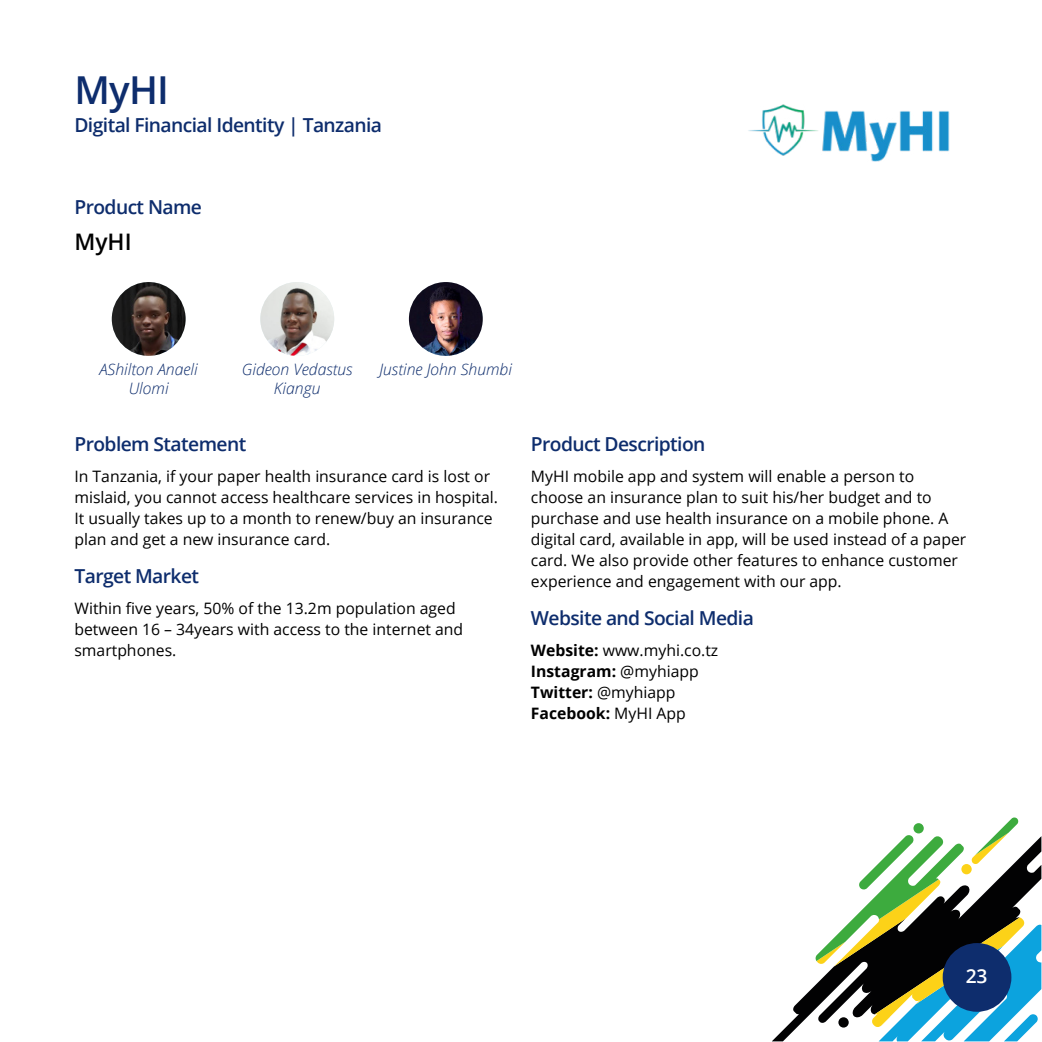
<style>
.page{position:relative;width:1042px;height:1042px;background:#fff}
.page>*{position:absolute;margin:0;border:0;box-sizing:border-box;transform-origin:0 0}
.t1{font:600 38.5px "Open Sans";color:#0e2d6d}
.t2{font:600 22.75px "Open Sans";color:#000}
.t3{font:600 19.25px "Open Sans";letter-spacing:-.03em;color:#0e2d6d}
.t4{font:600 19.25px "Open Sans";color:#fff}
.t5{font:15.75px/21px "Open Sans";color:#000}
.t6{font:italic 300 15.75px/19.2px "Open Sans";color:#0e2d6d;text-align:center}
.s1{font-weight:700}
</style>
<div class="page">
<svg style="left:772px;top:985px;width:43px;height:56px"></svg>
<svg style="left:815px;top:817px;width:226px;height:224px"></svg>
<div style="left:913px;top:823px;width:11px;height:10px;background:#3dab3e;border-radius:50%"></div>
<img style="left:112px;top:282px;width:74px;height:74px;border-radius:37px">
<img style="left:260px;top:282px;width:74px;height:74px;border-radius:37px">
<img style="left:409px;top:282px;width:74px;height:74px;border-radius:37px">
<img style="left:748px;top:104px;width:202px;height:57px">
<div style="left:942px;top:943px;width:69px;height:69px;background:#0e2d6d;border-radius:50%"></div>
<h1 class="t1" style="left:74px;top:63px;width:96px">MyHI</h1>
<p class="t3" style="left:74px;top:111px;width:309px">Digital Financial Identity | Tanzania</p>
<p class="t3" style="left:74px;top:193px;width:129px">Product Name</p>
<h2 class="t2" style="left:74px;top:226px;width:59px">MyHI</h2>
<p class="t6" style="left:99px;top:359px;width:100px">AShilton Anaeli<br>Ulomi</p>
<p class="t6" style="left:242px;top:359px;width:112px">Gideon Vedastus<br>Kiangu</p>
<p class="t6" style="left:379px;top:359px;width:134px">Justine John Shumbi</p>
<p class="t3" style="left:74px;top:431px;width:173px">Problem Statement</p>
<p class="t5" style="left:74px;top:466px;width:425px">In Tanzania, if your paper health insurance card is lost or mislaid, you cannot access healthcare services in hospital.<br>It usually takes up to a month to renew/buy an insurance plan and get a new insurance card.</p>
<p class="t3" style="left:74px;top:563px;width:126px">Target Market</p>
<p class="t5" style="left:74px;top:597px;width:390px">Within five years, 50% of the 13.2m population aged between 16 – 34years with access to the internet and smartphones.</p>
<p class="t3" style="left:531px;top:431px;width:176px">Product Description</p>
<p class="t5" style="left:531px;top:466px;width:437px">MyHI mobile app and system will enable a person to choose an insurance plan to suit his/her budget and to purchase and use health insurance on a mobile phone. A digital card, available in app, will be used instead of a paper card. We also provide other features to enhance customer experience and engagement with our app.</p>
<p class="t3" style="left:531px;top:605px;width:224px">Website and Social Media</p>
<p class="t5" style="left:531px;top:639px;width:189px"><span class="s1">Website:</span> www.myhi.co.tz<br><span class="s1">Instagram:</span> @myhiapp<br><span class="s1">Twitter:</span> @myhiapp<br><span class="s1">Facebook:</span> MyHI App</p>
<p class="t4" style="left:966px;top:963px;width:23px">23</p>
</div>
